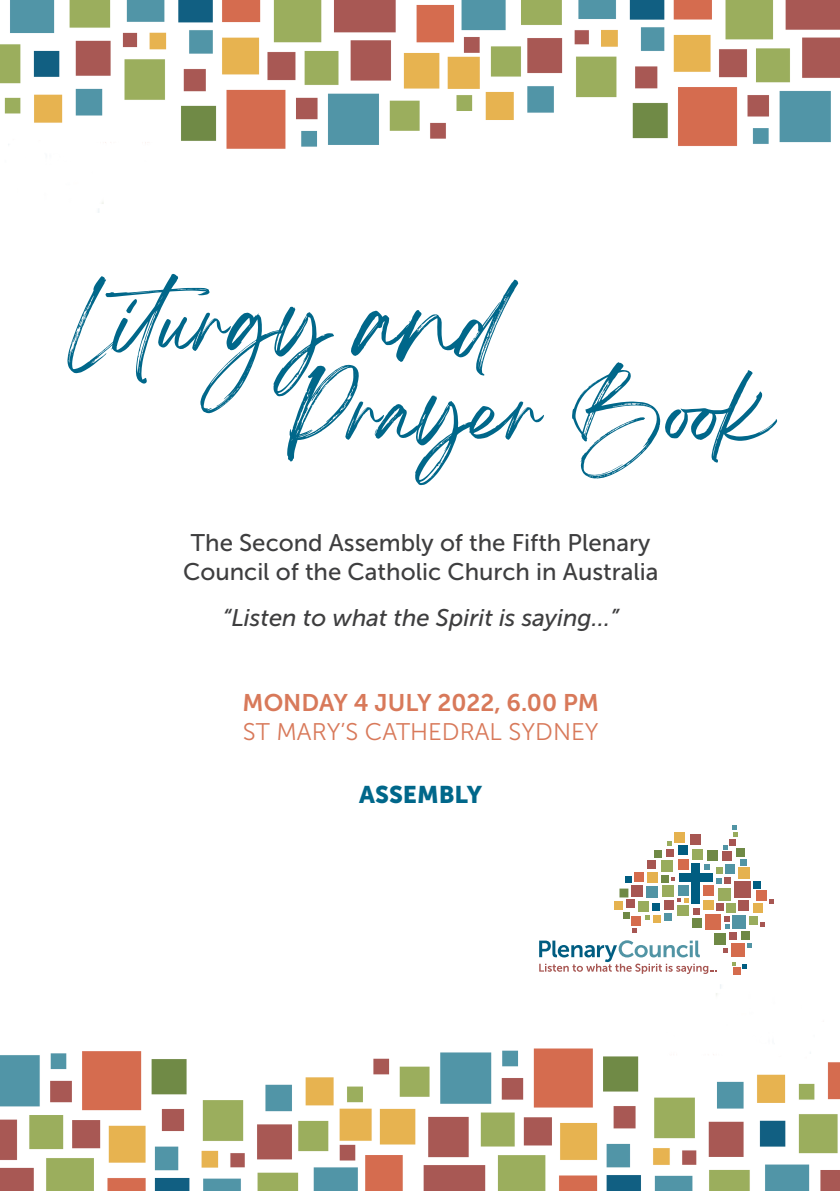
<style>
.page{position:relative;width:840px;height:1191px;background:#fff}
.page>*{position:absolute;margin:0;border:0;box-sizing:border-box;transform-origin:0 0}
.Body{font:74px/88.8px "Breathing Personal Use";color:#00678a}
.Body-2{font:24px/28.8px "Museo Sans 500";color:#3e3e3f;text-align:center}
.Body-3{font:24px/28.8px "Museo Sans 300";color:#d8795a}
.Body-4{font:italic 24px "Museo Sans 500";color:#3e3e3f}
.Body-5{font:24px "Museo Sans 900";color:#00678a}
.s1{font-family:"Museo Sans 700"}
</style>
<div class="page">
<img style="left:0;top:945px;width:839px;height:246px">
<img style="left:0;top:0;width:839px;height:213px">
<div style="left:691px;top:863px;width:8px;height:41px;background:#005d81"></div>
<div style="left:678px;top:873px;width:34px;height:8px;background:#005d81"></div>
<div style="left:733px;top:881px;width:17px;height:17px;background:#a75652"></div>
<div style="left:717px;top:888px;width:13px;height:12px;background:#99ac5d"></div>
<div style="left:731px;top:914px;width:14px;height:14px;background:#5194a4"></div>
<div style="left:753px;top:881px;width:7px;height:7px;background:#005d81"></div>
<svg style="left:740px;top:859px;width:6px;height:6px"></svg>
<div style="left:721px;top:851px;width:9px;height:10px;background:#a75652"></div>
<div style="left:624px;top:876px;width:7px;height:7px;background:#005d81"></div>
<svg style="left:704px;top:864px;width:5px;height:5px"></svg>
<div style="left:692px;top:908px;width:7px;height:6px;background:#a75652"></div>
<svg style="left:724px;top:916px;width:5px;height:13px"></svg>
<svg style="left:632px;top:928px;width:4px;height:5px"></svg>
<div style="left:614px;top:901px;width:8px;height:9px;background:#e5b24f"></div>
<div style="left:691px;top:848px;width:11px;height:11px;background:#99ac5d"></div>
<div style="left:660px;top:875px;width:8px;height:7px;background:#6f8945"></div>
<svg style="left:645px;top:915px;width:4px;height:5px"></svg>
<div style="left:678px;top:845px;width:9px;height:9px;background:#005d81"></div>
<svg style="left:769px;top:899px;width:4px;height:4px"></svg>
<div style="left:703px;top:885px;width:10px;height:10px;background:#d56c4d"></div>
<svg style="left:742px;top:964px;width:4px;height:5px"></svg>
<svg style="left:760px;top:922px;width:3px;height:4px"></svg>
<svg style="left:671px;top:877px;width:4px;height:4px"></svg>
<svg style="left:677px;top:898px;width:11px;height:4px"></svg>
<svg style="left:723px;top:845px;width:3px;height:4px"></svg>
<svg style="left:667px;top:841px;width:4px;height:5px"></svg>
<svg style="left:746px;top:943px;width:5px;height:5px"></svg>
<svg style="left:722px;top:948px;width:5px;height:4px"></svg>
<div style="left:740px;top:931px;width:9px;height:9px;background:#6f8945"></div>
<div style="left:653px;top:850px;width:8px;height:7px;background:#6f8945"></div>
<div style="left:677px;top:905px;width:11px;height:11px;background:#99ac5d"></div>
<div style="left:674px;top:832px;width:10px;height:10px;background:#e5b24f"></div>
<svg style="left:731px;top:962px;width:4px;height:3px"></svg>
<svg style="left:732px;top:825px;width:5px;height:11px"></svg>
<div style="left:638px;top:901px;width:11px;height:11px;background:#99ac5d"></div>
<div style="left:634px;top:872px;width:9px;height:9px;background:#d56c4d"></div>
<div style="left:665px;top:849px;width:8px;height:8px;background:#a75652"></div>
<div style="left:706px;top:851px;width:10px;height:10px;background:#6f8945"></div>
<div style="left:737px;top:867px;width:12px;height:11px;background:#e5b24f"></div>
<div style="left:703px;top:899px;width:10px;height:10px;background:#e5b24f"></div>
<div style="left:748px;top:916px;width:8px;height:8px;background:#99ac5d"></div>
<svg style="left:716px;top:877px;width:14px;height:6px"></svg>
<div style="left:728px;top:839px;width:7px;height:6px;background:#a75652"></div>
<div style="left:677px;top:859px;width:10px;height:10px;background:#d56c4d"></div>
<div style="left:663px;top:900px;width:10px;height:10px;background:#a75652"></div>
<div style="left:677px;top:885px;width:10px;height:10px;background:#5194a4"></div>
<div style="left:647px;top:872px;width:10px;height:10px;background:#e5b24f"></div>
<div style="left:631px;top:885px;width:12px;height:11px;background:#a75652"></div>
<div style="left:735px;top:848px;width:9px;height:9px;background:#6f8945"></div>
<div style="left:725px;top:903px;width:9px;height:9px;background:#99ac5d"></div>
<div style="left:752px;top:903px;width:10px;height:10px;background:#e5b24f"></div>
<div style="left:663px;top:913px;width:8px;height:7px;background:#5194a4"></div>
<div style="left:730px;top:943px;width:13px;height:13px;background:#d56c4d"></div>
<div style="left:755px;top:890px;width:11px;height:11px;background:#d56c4d"></div>
<div style="left:715px;top:867px;width:7px;height:6px;background:#99ac5d"></div>
<div style="left:652px;top:903px;width:7px;height:7px;background:#005d81"></div>
<div style="left:714px;top:933px;width:11px;height:11px;background:#6f8945"></div>
<div style="left:738px;top:900px;width:11px;height:11px;background:#a75652"></div>
<div style="left:647px;top:860px;width:8px;height:9px;background:#a75652"></div>
<div style="left:626px;top:899px;width:8px;height:9px;background:#a75652"></div>
<div style="left:692px;top:918px;width:9px;height:9px;background:#6f8945"></div>
<div style="left:652px;top:915px;width:8px;height:7px;background:#e5b24f"></div>
<div style="left:732px;top:967px;width:8px;height:8px;background:#d56c4d"></div>
<div style="left:619px;top:888px;width:9px;height:9px;background:#6f8945"></div>
<div style="left:622px;top:912px;width:7px;height:7px;background:#6f8945"></div>
<div style="left:631px;top:916px;width:10px;height:10px;background:#d56c4d"></div>
<div style="left:728px;top:932px;width:8px;height:7px;background:#a75652"></div>
<div style="left:715px;top:903px;width:8px;height:8px;background:#a75652"></div>
<div style="left:689px;top:834px;width:11px;height:10px;background:#a75652"></div>
<div style="left:724px;top:864px;width:10px;height:9px;background:#5194a4"></div>
<div style="left:646px;top:886px;width:12px;height:12px;background:#5194a4"></div>
<div style="left:661px;top:860px;width:11px;height:11px;background:#99ac5d"></div>
<div style="left:662px;top:885px;width:11px;height:12px;background:#99ac5d"></div>
<div style="left:704px;top:913px;width:16px;height:16px;background:#d56c4d"></div>
<svg style="left:539px;top:940px;width:177px;height:34px"></svg>
<p class="Body" style="left:288px;top:300px;width:486px;text-indent:-220px">Liturgy and<br>Prayer Book</p>
<p class="Body-2" style="left:183px;top:528px;width:476px">The Second Assembly of the Fifth Plenary<br>Council of the Catholic Church in Australia</p>
<p class="Body-4" style="left:222px;top:604px;width:397px">“Listen to what the Spirit is saying…”</p>
<p class="Body-3" style="left:242px;top:689px;width:357px"><span class="s1">MONDAY 4 JULY 2022, 6.00 PM<br></span>ST MARY’S CATHEDRAL SYDNEY</p>
<p class="Body-5" style="left:359px;top:781px;width:124px">ASSEMBLY</p>
</div>
